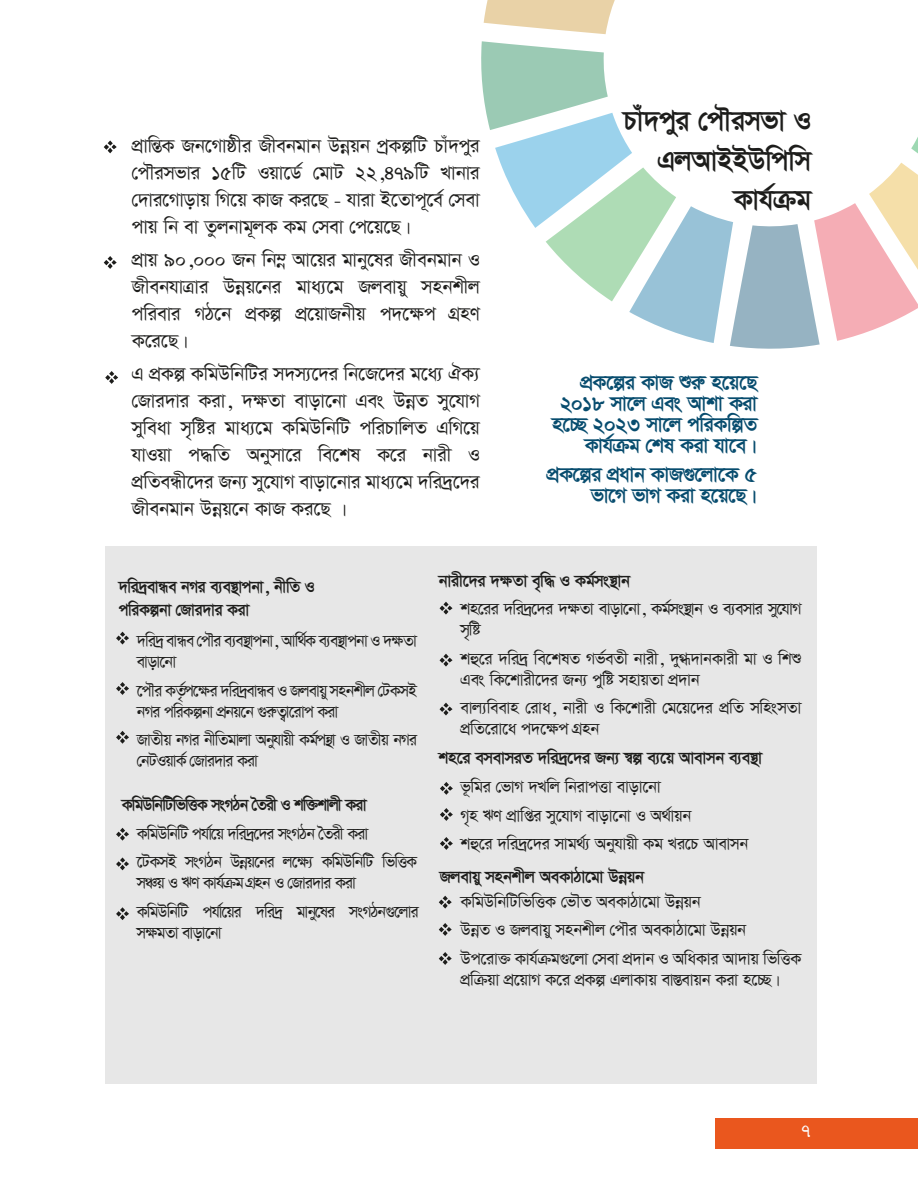
<style>
.page{position:relative;width:918px;height:1188px;background:#fff}
.page>*{position:absolute;margin:0;border:0;box-sizing:border-box;transform-origin:0 0}
.t1{font:700 33px/39.6px "Sutonny MJ";color:#1d1d1b;text-align:right}
.t2{font:700 24px/21px "Sutonny MJ";letter-spacing:-.01em;color:#074c6e;text-align:right}
.t3{font:22.5px/27px "Sutonny MJ";color:#1d1d1b;text-align:justify}
.t4{font:21px "Sutonny MJ";color:#fdfdfd}
.t5{font:19.5px/28.5px "Sutonny MJ";letter-spacing:-.01em;color:#1d1d1b}
.t6{font:19.5px/21px "Sutonny MJ";letter-spacing:-.035em;color:#1d1d1b;scale:.96 1}
.t7{font:700 19.5px "Sutonny MJ";letter-spacing:-.01em;color:#1d1d1b}
.t8{font:19.5px/21px "Sutonny MJ";letter-spacing:-.03em;color:#1d1d1b}
.t9{font:700 19.5px/22.5px "Sutonny MJ";letter-spacing:-.01em;color:#1d1d1b;scale:.96 1}
.t10{font:700 19.5px "Sutonny MJ";letter-spacing:-.035em;color:#1d1d1b;scale:.96 1}
</style>
<div class="page">
<div style="left:106px;top:546px;width:711px;height:538px;background:#e7e7e7"></div>
<div style="left:716px;top:1118px;width:202px;height:31px;background:#ea571e"></div>
<svg style="left:484px;top:0;width:131px;height:34px"></svg>
<svg style="left:481px;top:41px;width:437px;height:308px"></svg>
<svg style="left:104px;top:256px;width:13px;height:13px"></svg>
<svg style="left:104px;top:140px;width:13px;height:13px"></svg>
<svg style="left:105px;top:371px;width:13px;height:13px"></svg>
<svg style="left:116px;top:632px;width:13px;height:13px"></svg>
<svg style="left:116px;top:731px;width:13px;height:13px"></svg>
<svg style="left:116px;top:682px;width:13px;height:13px"></svg>
<svg style="left:116px;top:907px;width:13px;height:13px"></svg>
<svg style="left:116px;top:857px;width:13px;height:13px"></svg>
<svg style="left:116px;top:828px;width:13px;height:13px"></svg>
<svg style="left:439px;top:952px;width:13px;height:13px"></svg>
<svg style="left:439px;top:923px;width:13px;height:13px"></svg>
<svg style="left:440px;top:654px;width:13px;height:13px"></svg>
<svg style="left:440px;top:602px;width:13px;height:13px"></svg>
<svg style="left:440px;top:703px;width:13px;height:13px"></svg>
<svg style="left:440px;top:808px;width:13px;height:13px"></svg>
<svg style="left:440px;top:782px;width:13px;height:13px"></svg>
<svg style="left:440px;top:837px;width:13px;height:13px"></svg>
<svg style="left:439px;top:896px;width:13px;height:13px"></svg>
<p class="t3" style="left:132px;top:133px;width:351px">CÖVWŠÍK RB‡MVÔXI RXEBGVB DBŒQB CªKÍWU PVU`CYI †CŠIMFVI 15WU IQV‡W© †GVU 22,479WU LVBVI †`VI‡MVOVQ WM‡Q KVR KI‡Q - HVIV B‡ZVC~‡E©†MEV CVQ WB EV ZZJBVG~JK KG †MEV †C‡Q‡Q|</p>
<p class="t3" style="left:132px;top:247px;width:349px">CÖVQ 90,000 RB WB¤ŒAV‡QI GVBY‡LI RXEBGVB I RXEBHVÎVI DBŒQ‡BI GVA¨‡G RJEVQY MNBKXJ CWIEVI MV‡B CÖKÍ CÖ‡QVRBXQ C`‡ŸC MÖNY K‡I‡Q|</p>
<p class="t3" style="left:132px;top:361px;width:349px">G CÖKÍ KWGDWBWUI M`M¨‡`I WB‡R‡`I G‡A¨ HK¨ †RVI`VI KIV, `ŸZV EVOV‡BV GES DBŒZ MY‡HVM MYWEAV M„WÓI GVA¨‡G KWGDWBWU CWIPVWJZ GWM‡Q HVIQV C×WZ ABYMV‡I WE‡KL K‡I BVIX I CÖWZEÜX‡`I RB¨ MY‡HVM EVOV‡BVI GVA¨‡G `WI`ª‡`I RXEBGVB DBŒQ‡B KVR KI‡Q |</p>
<h1 class="t1" style="left:623px;top:103px;width:189px">PVU`CYI †CŠIMFV I<br>GJAVBBDWCWM<br>KVH©ΜG</h1>
<p class="t2" style="left:552px;top:373px;width:206px">CÖK‡ÍI KVR ÏIÆ N‡Q‡Q<br>2018 MV‡J GES AVKV KIV<br>N‡”Q 2023 MV‡J CWIKWÍZ<br>KVH©ΜG †KL KIV HV‡E|</p>
<p class="t2" style="left:547px;top:465px;width:211px">CÖK‡ÍI CÖAVB KVR¸‡JV‡K 5<br>FV‡M FVM KIV N‡Q‡Q|</p>
<p class="t9" style="left:119px;top:577px;width:205px">`WI`ªEVÜE BMI E¨E¯’VCBV, BXWZ I<br>CWIKÍBV †RVI`VI KIV</p>
<p class="t6" style="left:137px;top:631px;width:293px">`WI`ªEVÜE †CŠI E¨E¯’VCBV, AVW_©K E¨E¯’VCBV I `ŸZV<br>EVOV‡BV</p>
<p class="t6" style="left:137px;top:681px;width:293px">‡CŠI KZ…©C‡ŸI `WI`ªEVÜE I RJEVQYMNBKXJ †UKMB<br>BMI CWIKÍBV CÖBQ‡B ¸IÆZ¡V‡IVC KIV</p>
<p class="t6" style="left:137px;top:730px;width:293px">RVZXQ BMI BXWZGVJV ABYHVQX KG©CŠ’V I RVZXQ BMI †BUIQVK©†RVI`VI KIV</p>
<p class="t10" style="left:122px;top:794px;width:256px">KWGDWBWUWFWËK MSMVB ˆZIX I KW³KVJX KIV</p>
<p class="t6" style="left:137px;top:820px;width:293px;line-height:28.5px">KWGDWBWU CHV©‡Q `WI`ª‡`I MSMVB ˆZIX KIV<br>‡UKMB MSMVB DBŒQ‡BI J‡Ÿ¨ KWGDWBWU WFWËK</p>
<p class="t6" style="left:137px;top:870px;width:295px;line-height:28.5px">MÂQ I FY KVH©ΜG MÖNB I †RVI`VI KIV<br>KWGDWBWU CHV©‡QI `WI`ª GVBY‡LI MSMVB¸‡JVI</p>
<p class="t6" style="left:137px;top:923px;width:90px">MŸGZV EVOV‡BV</p>
<p class="t7" style="left:439px;top:571px;width:193px">BVIX‡`I `ŸZV E„W× I KG©MS¯’VB</p>
<p class="t8" style="left:461px;top:600px;width:342px">KN‡II `WI`ª‡`I `ŸZV EVOV‡BV, KG©MS¯’VB I E¨EMVI MY‡HVM<br>M„WÓ</p>
<p class="t5" style="left:461px;top:649px;width:342px;line-height:21px">KÛ‡I `WI`ªWE‡KLZ MF©EZX BVIX, `Y»`VBKVIX GV I WKÏ<br>GES WK‡KVIX‡`I RB¨ CYWÓ MNVQZV CÖ`VB</p>
<p class="t5" style="left:461px;top:699px;width:342px;line-height:21px">EVJ¨WEEVN †IVA, BVIX I WK‡KVIX †G‡Q‡`I CÖWZ MWNSMZV<br>CÖWZ‡IV‡A C`‡ŸC MÖNB</p>
<p class="t7" style="left:439px;top:747px;width:331px">KN‡I EMEVMIZ `WI`ª‡`I RB¨ ¯^Í E¨‡Q AVEVMB E¨E¯’V</p>
<p class="t5" style="left:461px;top:774px;width:289px">F‚WGI †FVM `LWJ WBIVCËV EVOV‡BV<br>M„N FY CÖVWßI MY‡HVM EVOV‡BV I A_©VQB<br>KÛ‡I `WI`ª‡`I MVG_©¨ ABYHVQX KG LI‡P AVEVMB</p>
<p class="t7" style="left:440px;top:866px;width:206px">RJEVQYMNBKXJ AEKVVV‡GV DBŒQB</p>
<p class="t5" style="left:461px;top:888px;width:342px">KWGDWBWUWFWËK †FŠZ AEKVVV‡GV DBŒQB<br>DBŒZ I RJEVQYMNBKXJ †CŠI AEKVVV‡GV DBŒQB<br>DC‡IV³ KVH©ΜG¸‡JV †MEV CÖ`VB I AWAKVI AV`VQ WFWËK</p>
<p class="t5" style="left:461px;top:966px;width:321px">CÖWΜQV CÖ‡QVM K‡I CÖKÍ GJVKVQ EV¯ÍEVQB KIV N‡”Q|</p>
<p class="t4" style="left:802px;top:1119px;width:10px">7</p>
</div>
